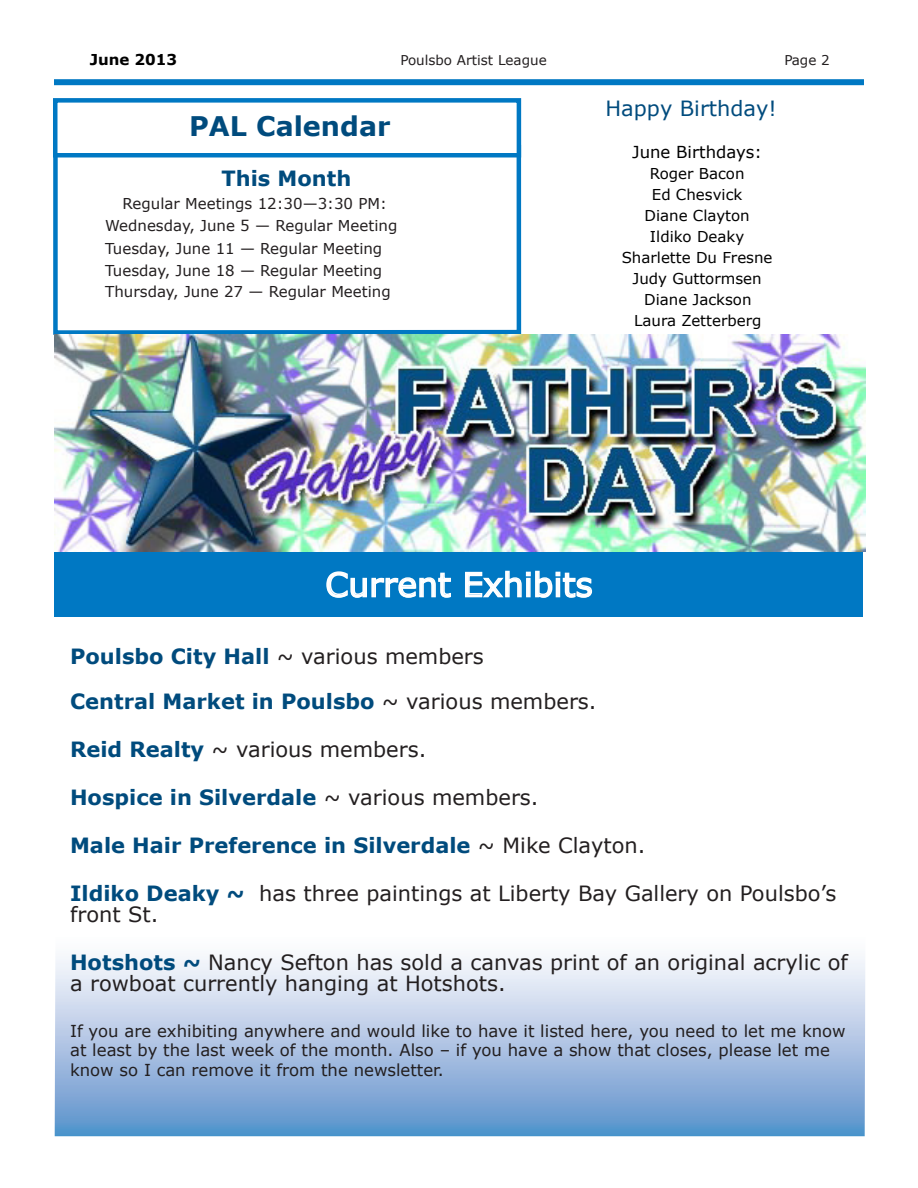
<style>
.page{position:relative;width:918px;height:1188px;background:#fff}
.page>*{position:absolute;margin:0;border:0;box-sizing:border-box;transform-origin:0 0}
.t1{font:33px "Verdana";color:#fff}
.t2{font:700 27px "Verdana";color:#004b7d}
.t3{font:21px/21px "Verdana";color:#231f20}
.t4{font:700 21px/45px "Verdana";color:#004b7d}
.t5{font:21px "Verdana";color:#004b7d}
.t6{font:16.5px/19.8px "Verdana";color:#231f20}
.t7{font:16.5px "Verdana";color:#000}
.t8{font:15px/22.5px "Verdana";color:#231f20}
.t9{font:15px/21px "Verdana";color:#000;text-align:center}
.t10{font:700 15px "Verdana";color:#000}
.t11{font:13.5px "Verdana";color:#231f20}
.s1{font-weight:400;color:#231f20}
.s2{font-weight:700;color:#004b7d}
</style>
<div class="page">
<svg style="left:55px;top:957px;width:810px;height:179px;background:#aac3e3"></svg>
<div style="left:54px;top:79px;width:810px;height:6px;background:#0078c3"></div>
<div style="left:53px;top:145px;width:468px;height:190px;border:4px solid #0078c3"></div>
<div style="left:53px;top:98px;width:468px;height:60px;background:#fff;border:4px solid #0078c3"></div>
<div style="left:55px;top:552px;width:808px;height:65px;background:#0078c3"></div>
<svg style="left:326px;top:571px;width:125px;height:27px"></svg>
<svg style="left:465px;top:570px;width:128px;height:28px"></svg>
<img style="left:54px;top:335px;width:812px;height:216px">
<p class="t10" style="left:90px;top:50px;width:89px">June 2013</p>
<p class="t11" style="left:401px;top:52px;width:148px">Poulsbo Artist League</p>
<p class="t11" style="left:784px;top:52px;width:47px">Page 2</p>
<p class="t2" style="left:189px;top:109px;width:203px">PAL Calendar</p>
<p class="t4" style="left:222px;top:156px;width:131px">This Month</p>
<p class="t8" style="left:105px;top:192px;width:294px;text-indent:17px">Regular Meetings 12:30—3:30 PM:<br>Wednesday, June 5 — Regular Meeting Tuesday, June 11 — Regular Meeting Tuesday, June 18 — Regular Meeting</p>
<p class="t8" style="left:105px;top:280px;width:287px">Thursday, June 27 — Regular Meeting</p>
<p class="t5" style="left:606px;top:95px;width:173px">Happy Birthday!</p>
<p class="t7" style="left:632px;top:141px;width:131px">June Birthdays:</p>
<p class="t9" style="left:622px;top:162px;width:152px">Roger Bacon<br>Ed Chesvick<br>Diane Clayton<br>Ildiko Deaky<br>Sharlette Du Fresne<br>Judy Guttormsen<br>Diane Jackson<br>Laura Zetterberg</p>
<h1 class="t1" style="left:325px;top:564px;width:269px">Current Exhibits</h1>
<p class="t4" style="left:70px;top:633px;width:528px">Poulsbo City Hall <span class="s1">~ various members<br></span>Central Market in Poulsbo <span class="s1">~ various members.</span></p>
<p class="t3" style="left:70px;top:738px;width:358px"><span class="s2">Reid Realty</span> ~ various members.</p>
<p class="t4" style="left:70px;top:774px;width:470px">Hospice in Silverdale <span class="s1">~ various members.</span></p>
<p class="t4" style="left:70px;top:822px;width:577px">Male Hair Preference in Silverdale <span class="s1">~ Mike Clayton.</span></p>
<p class="t3" style="left:70px;top:882px;width:768px"><span class="s2">Ildiko Deaky ~</span> has three paintings at Liberty Bay Gallery on Poulsbo’s front St.</p>
<p class="t3" style="left:70px;top:951px;width:779px"><span class="s2">Hotshots ~</span> Nancy Sefton has sold a canvas print of an original acrylic of a rowboat currently hanging at Hotshots.</p>
<p class="t6" style="left:70px;top:1020px;width:777px">If you are exhibiting anywhere and would like to have it listed here, you need to let me know at least by the last week of the month. Also – if you have a show that closes, please let me know so I can remove it from the newsletter.</p>
</div>
